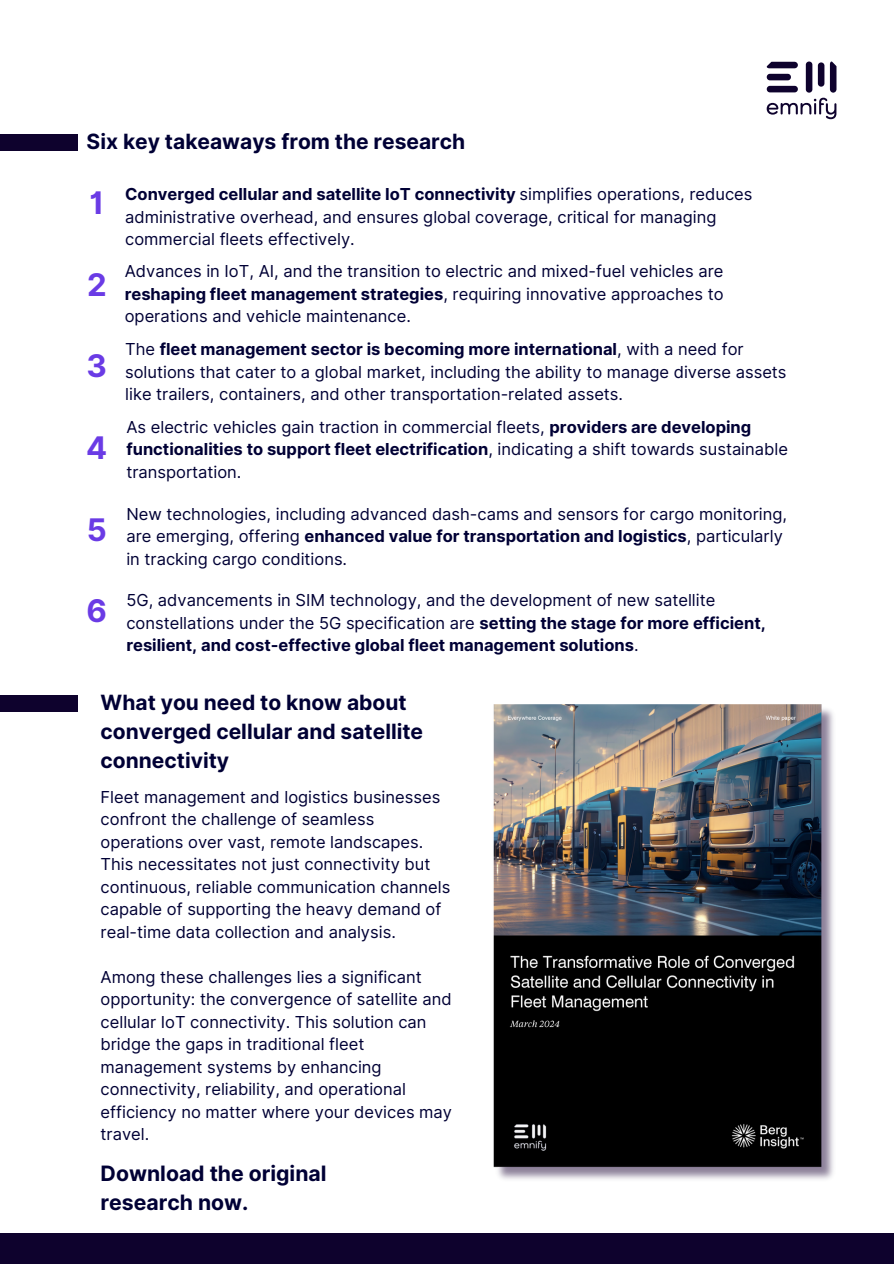
<style>
.page{position:relative;width:894px;height:1264px;background:#fff}
.page>*{position:absolute;margin:0;border:0;box-sizing:border-box;transform-origin:0 0}
.t1{font:700 31.05px "Inter";color:#6a3be5}
.t2{font:700 21.15px/29.2px "Inter";color:#000035}
.t3{font:700 21px/29.2px "Inter";color:#000035}
.t4{font:16.5px/22.5px "Inter";color:#000035}
.s1{font-weight:700}
</style>
<div class="page">
<div style="left:0;top:1233px;width:893px;height:30px;background:#0e022d"></div>
<svg style="left:766px;top:61px;width:70px;height:58px"></svg>
<div style="left:0;top:134px;width:77px;height:16px;background:#0e022d"></div>
<img style="left:493px;top:704px;width:341px;height:476px">
<div style="left:0;top:695px;width:77px;height:16px;background:#0e022d"></div>
<p class="t3" style="left:87px;top:127px;width:380px">Six key takeaways from the research</p>
<p class="t1" style="left:89px;top:184px;width:16px">1</p>
<p class="t1" style="left:87px;top:266px;width:21px">2</p>
<p class="t1" style="left:86px;top:347px;width:22px">3</p>
<p class="t4" style="left:125px;top:183px;width:628px"><span class="s1">Converged cellular and satellite IoT connectivity</span> simplifies operations, reduces administrative overhead, and ensures global coverage, critical for managing commercial fleets effectively.</p>
<p class="t4" style="left:125px;top:260px;width:600px;text-align:justify">Advances in IoT, AI, and the transition to electric and mixed-fuel vehicles are <span class="s1">reshaping fleet management strategies</span>, requiring innovative approaches to operations and vehicle maintenance.</p>
<p class="t4" style="left:125px;top:338px;width:662px">The <span class="s1">fleet management sector is becoming more international</span>, with a need for solutions that cater to a global market, including the ability to manage diverse assets like trailers, containers, and other transportation-related assets.</p>
<p class="t4" style="left:126px;top:415px;width:662px">As electric vehicles gain traction in commercial fleets, <span class="s1">providers are developing functionalities to support fleet electrification</span>, indicating a shift towards sustainable transportation.</p>
<p class="t4" style="left:126px;top:502px;width:662px">New technologies, including advanced dash-cams and sensors for cargo monitoring, are emerging, offering <span class="s1">enhanced value for transportation and logistics</span>, particularly in tracking cargo conditions.</p>
<p class="t4" style="left:126px;top:589px;width:640px">5G, advancements in SIM technology, and the development of new satellite constellations under the 5G specification are <span class="s1">setting the stage for more efficient, resilient, and cost-effective global fleet management solutions</span>.</p>
<p class="t3" style="left:101px;top:687px;width:324px">What you need to know about converged cellular and satellite connectivity</p>
<p class="t1" style="left:86px;top:429px;width:23px">4</p>
<h1 class="t1" style="left:87px;top:511px;width:22px">5</h1>
<p class="t1" style="left:86px;top:592px;width:22px">6</p>
<p class="t4" style="left:101px;top:785px;width:351px">Fleet management and logistics businesses confront the challenge of seamless operations over vast, remote landscapes.<br>This necessitates not just connectivity but continuous, reliable communication channels capable of supporting the heavy demand of real-time data collection and analysis.</p>
<h1 class="t4" style="left:101px;top:965px;width:353px">Among these challenges lies a significant opportunity: the convergence of satellite and cellular IoT connectivity. This solution can bridge the gaps in traditional fleet management systems by enhancing connectivity, reliability, and operational efficiency no matter where your devices may travel.</h1>
<h1 class="t2" style="left:101px;top:1158px;width:227px">Download the original research now.</h1>
</div>
